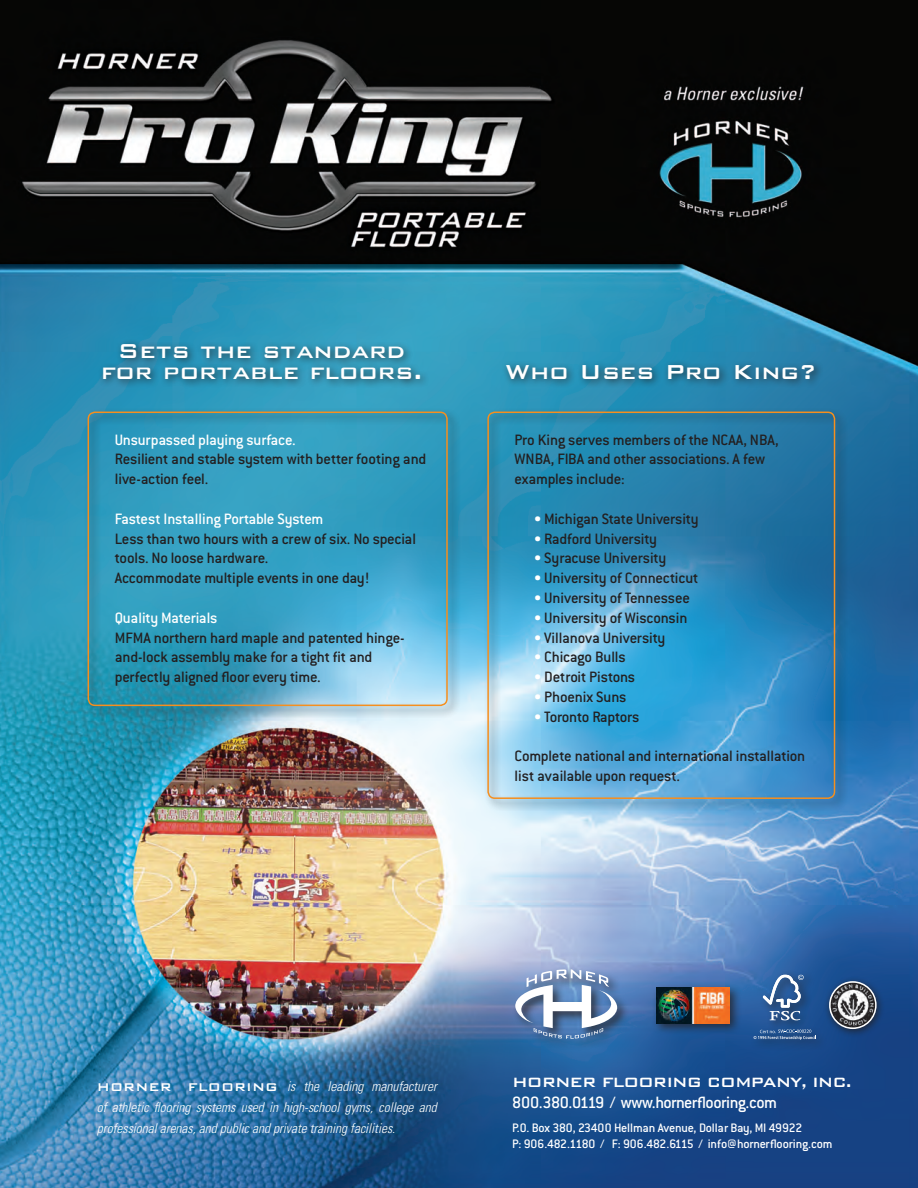
<style>
.page{position:relative;width:918px;height:1188px;background:#fff}
.page>*{position:absolute;margin:0;border:0;box-sizing:border-box;transform-origin:0 0}
.t1{font:500 27px "Bank Gothic";color:#fff}
.t2{font:500 18px "Conduit ITC";letter-spacing:-.035em;color:#fff}
.t3{font:500 18px "Bank Gothic";letter-spacing:-.06em;color:#fff}
.t4{font:500 16.5px/19.8px "Conduit ITC";letter-spacing:-.01em;color:#231f20}
.t5{font:500 16.5px "Conduit ITC";letter-spacing:-.015em;color:#fff}
.t6{font:italic 300 condensed 13.5px/21px "Univers";color:#fff;text-align:justify}
.t7{font:500 13.5px "Conduit ITC";letter-spacing:-.015em;color:#fff}
.s1{color:#fff}
.s2{font-family:"Bank Gothic";font-weight:500;font-style:normal;font-stretch:normal;font-size:15px}
</style>
<div class="page">
<img style="left:0;top:0;width:918px;height:1188px">
<div style="left:98px;top:338px;width:332px;height:51px;background:#231f20;opacity:.75"></div>
<div style="left:500px;top:359px;width:323px;height:29px;background:#231f20;opacity:.75"></div>
<div style="left:749px;top:970px;width:78px;height:81px;background:#231f20;opacity:.75"></div>
<svg style="left:763px;top:975px;width:41px;height:45px"></svg>
<svg style="left:754px;top:1029px;width:62px;height:11px"></svg>
<div style="left:824px;top:976px;width:61px;height:61px;background:#231f20;opacity:.75"></div>
<div style="left:831px;top:983px;width:45px;height:45px;background:#231f20;opacity:.75"></div>
<img style="left:830px;top:982px;width:46px;height:46px;border-radius:23px">
<div style="left:829px;top:981px;width:48px;height:48px;border:2px solid #fff;border-radius:50%"></div>
<div style="left:84px;top:408px;width:376px;height:311px;background:#231f20;opacity:.75"></div>
<div style="left:88px;top:412px;width:360px;height:294px;border:2px solid #f68f1e;border-radius:7px"></div>
<div style="left:484px;top:408px;width:364px;height:404px;background:#231f20;opacity:.75"></div>
<div style="left:487px;top:412px;width:348px;height:387px;border:2px solid #f68f1e;border-radius:7px"></div>
<div style="left:652px;top:983px;width:90px;height:52px;background:#231f20;opacity:.75"></div>
<img style="left:657px;top:988px;width:73px;height:35px">
<div style="left:512px;top:966px;width:117px;height:85px;background:#231f20;opacity:.75"></div>
<svg style="left:515px;top:969px;width:103px;height:70px"></svg>
<p class="t1" style="left:118px;top:330px;width:289px">Sets the standard</p>
<p class="t1" style="left:101px;top:351px;width:323px">for portable floors.</p>
<p class="t1" style="left:505px;top:351px;width:314px">Who Uses Pro King?</p>
<p class="t5" style="left:115px;top:430px;width:183px">Unsurpassed playing surface.</p>
<p class="t4" style="left:115px;top:449px;width:313px">Resilient and stable system with better footing and live-action feel.</p>
<p class="t5" style="left:115px;top:509px;width:210px">Fastest Installing Portable System</p>
<p class="t4" style="left:115px;top:528px;width:303px">Less than two hours with a crew of six. No special tools. No loose hardware.</p>
<p class="t4" style="left:115px;top:568px;width:256px">Accommodate multiple events in one day!</p>
<p class="t5" style="left:115px;top:608px;width:104px">Quality Materials</p>
<p class="t4" style="left:115px;top:627px;width:291px">MFMA northern hard maple and patented hinge&shy;and-lock assembly make for a tight fit and perfectly aligned floor every time.</p>
<p class="t4" style="left:515px;top:429px;width:266px">Pro King serves members of the NCAA, NBA,<br>WNBA, FIBA and other associations. A few examples include:</p>
<p class="t4" style="left:534px;top:509px;width:166px"><span class="s1">•</span> Michigan State University</p>
<p class="t4" style="left:534px;top:528px;width:125px"><span class="s1">•</span> Radford University</p>
<p class="t4" style="left:534px;top:548px;width:134px"><span class="s1">•</span> Syracuse University</p>
<p class="t4" style="left:534px;top:568px;width:166px"><span class="s1">•</span> University of Connecticut</p>
<p class="t4" style="left:534px;top:588px;width:157px"><span class="s1">•</span> University of Tennessee</p>
<p class="t4" style="left:534px;top:608px;width:155px"><span class="s1">•</span> University of Wisconsin</p>
<p class="t4" style="left:534px;top:627px;width:133px"><span class="s1">•</span> Villanova University</p>
<p class="t4" style="left:534px;top:647px;width:93px"><span class="s1">•</span> Chicago Bulls</p>
<p class="t4" style="left:534px;top:667px;width:103px"><span class="s1">•</span> Detroit Pistons</p>
<p class="t4" style="left:534px;top:687px;width:94px"><span class="s1">•</span> Phoenix Suns</p>
<p class="t4" style="left:534px;top:707px;width:107px"><span class="s1">•</span> Toronto Raptors</p>
<p class="t4" style="left:515px;top:746px;width:292px">Complete national and international installation list available upon request.</p>
<p class="t6" style="left:97px;top:1076px;width:341px"><span class="s2">HORNER FLOORING</span> is the leading manufacturer of athletic flooring systems used in high-school gyms, college and professional arenas, and public and private training facilities.</p>
<p class="t3" style="left:512px;top:1068px;width:341px">HORNER FLOORING COMPANY, INC.</p>
<p class="t2" style="left:512px;top:1093px;width:266px">800.380.0119 / www.hornerflooring.com</p>
<p class="t7" style="left:512px;top:1120px;width:292px">P.O. Box 380, 23400 Hellman Avenue, Dollar Bay, MI 49922</p>
<p class="t7" style="left:512px;top:1137px;width:322px">P: 906.482.1180 / F: 906.482.6115 / info@hornerflooring.com</p>
</div>
